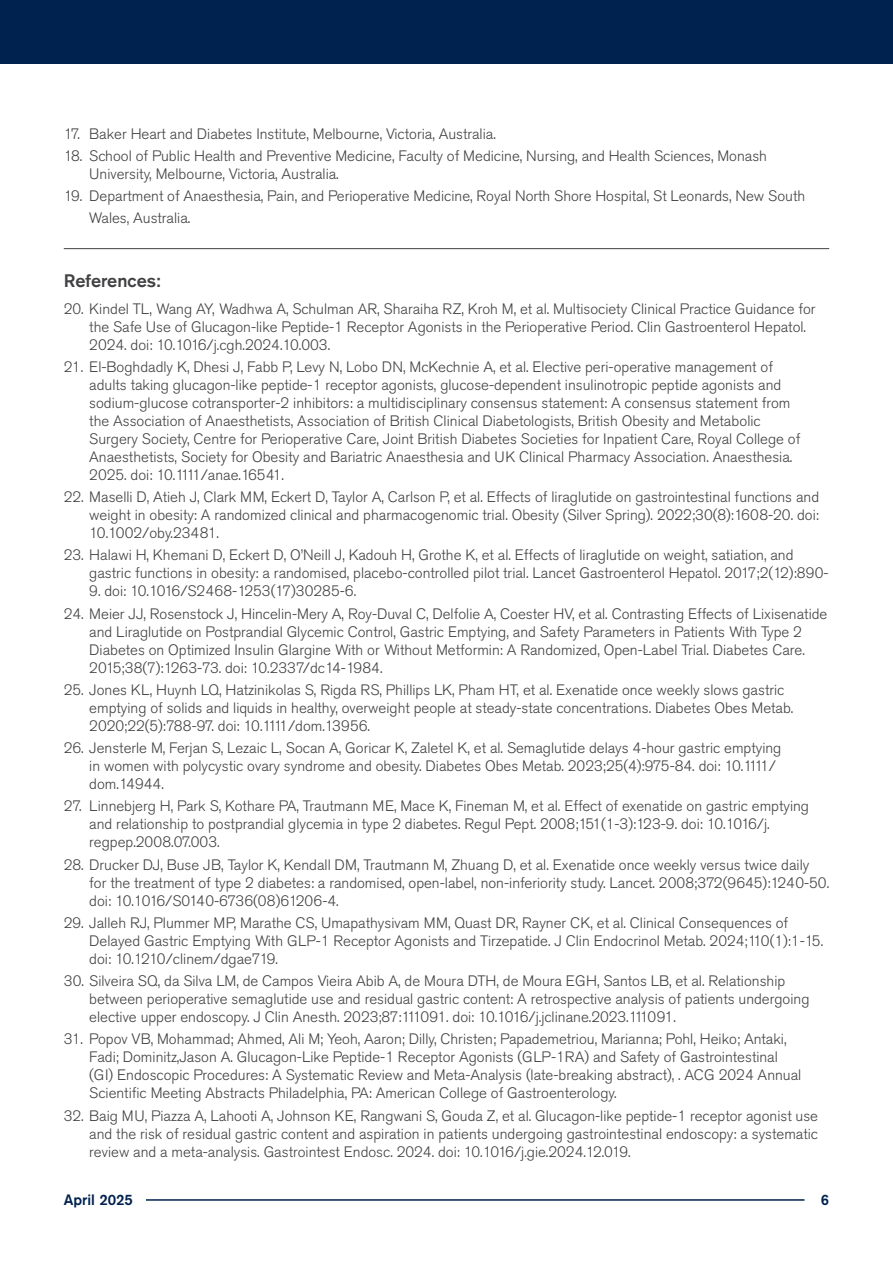
<style>
.page{position:relative;width:893px;height:1263px;background:#fff}
.page>*{position:absolute;margin:0;border:0;box-sizing:border-box;transform-origin:0 0}
.t1{font:500 18px "Akzidenz Grotesk Pro";color:#414042}
.t2{font:300 15px/18px "Akzidenz Grotesk Pro";color:#414042}
.t3{font:500 15px "Akzidenz Grotesk Pro";color:#00224f}
</style>
<div class="page">
<hr style="left:146px;top:1199px;width:658px;height:2px;background:#00224f">
<div style="left:0;top:0;width:893px;height:64px;background:#00224f"></div>
<hr style="left:64px;top:248px;width:765px;height:1px;background:#414042">
<p class="t2" style="left:64px;top:125px;width:434px">17. Baker Heart and Diabetes Institute, Melbourne, Victoria, Australia.</p>
<p class="t2" style="left:89px;top:147px;width:679px;text-indent:-26px">18. School of Public Health and Preventive Medicine, Faculty of Medicine, Nursing, and Health Sciences, Monash<br>University, Melbourne, Victoria, Australia.</p>
<p class="t2" style="left:89px;top:185px;width:717px;line-height:21.6px;text-indent:-26px">19. Department of Anaesthesia, Pain, and Perioperative Medicine, Royal North Shore Hospital, St Leonards, New South<br>Wales, Australia.</p>
<p class="t1" style="left:64px;top:269px;width:99px">References:</p>
<p class="t2" style="left:89px;top:299px;width:728px;text-indent:-26px">20. Kindel TL, Wang AY, Wadhwa A, Schulman AR, Sharaiha RZ, Kroh M, et al. Multisociety Clinical Practice Guidance for the Safe Use of Glucagon-like Peptide-1 Receptor Agonists in the Perioperative Period. Clin Gastroenterol Hepatol.<br>2024. doi: 10.1016/j.cgh.2024.10.003.</p>
<p class="t2" style="left:89px;top:358px;width:713px;text-indent:-26px">21. El-Boghdadly K, Dhesi J, Fabb P, Levy N, Lobo DN, McKechnie A, et al. Elective peri-operative management of adults taking glucagon-like peptide-1 receptor agonists, glucose-dependent insulinotropic peptide agonists and sodium-glucose cotransporter-2 inhibitors: a multidisciplinary consensus statement: A consensus statement from the Association of Anaesthetists, Association of British Clinical Diabetologists, British Obesity and Metabolic Surgery Society, Centre for Perioperative Care, Joint British Diabetes Societies for Inpatient Care, Royal College of Anaesthetists, Society for Obesity and Bariatric Anaesthesia and UK Clinical Pharmacy Association. Anaesthesia.<br>2025. doi: 10.1111/anae.16541.</p>
<p class="t2" style="left:89px;top:488px;width:731px;text-align:justify;text-indent:-26px">22. Maselli D, Atieh J, Clark MM, Eckert D, Taylor A, Carlson P, et al. Effects of liraglutide on gastrointestinal functions and weight in obesity: A randomized clinical and pharmacogenomic trial. Obesity (Silver Spring). 2022;30(8):1608-20. doi:<br>10.1002/oby.23481.</p>
<p class="t2" style="left:89px;top:546px;width:741px;text-indent:-26px">23. Halawi H, Khemani D, Eckert D, O’Neill J, Kadouh H, Grothe K, et al. Effects of liraglutide on weight, satiation, and gastric functions in obesity: a randomised, placebo-controlled pilot trial. Lancet Gastroenterol Hepatol. 2017;2(12):890-</p>
<p class="t2" style="left:89px;top:582px;width:268px">9. doi: 10.1016/S2468-1253(17)30285-6.</p>
<p class="t2" style="left:89px;top:604px;width:740px;text-indent:-26px">24. Meier JJ, Rosenstock J, Hincelin-Mery A, Roy-Duval C, Delfolie A, Coester HV, et al. Contrasting Effects of Lixisenatide and Liraglutide on Postprandial Glycemic Control, Gastric Emptying, and Safety Parameters in Patients With Type 2<br>Diabetes on Optimized Insulin Glargine With or Without Metformin: A Randomized, Open-Label Trial. Diabetes Care.<br>2015;38(7):1263-73. doi: 10.2337/dc14-1984.</p>
<p class="t2" style="left:89px;top:681px;width:706px;text-indent:-26px">25. Jones KL, Huynh LQ, Hatzinikolas S, Rigda RS, Phillips LK, Pham HT, et al. Exenatide once weekly slows gastric emptying of solids and liquids in healthy, overweight people at steady-state concentrations. Diabetes Obes Metab.<br>2020;22(5):788-97. doi: 10.1111/dom.13956.</p>
<p class="t2" style="left:89px;top:739px;width:694px;text-indent:-26px">26. Jensterle M, Ferjan S, Lezaic L, Socan A, Goricar K, Zaletel K, et al. Semaglutide delays 4-hour gastric emptying in women with polycystic ovary syndrome and obesity. Diabetes Obes Metab. 2023;25(4):975-84. doi: 10.1111/ dom.14944.</p>
<p class="t2" style="left:89px;top:797px;width:721px;text-indent:-26px">27. Linnebjerg H, Park S, Kothare PA, Trautmann ME, Mace K, Fineman M, et al. Effect of exenatide on gastric emptying and relationship to postprandial glycemia in type 2 diabetes. Regul Pept. 2008;151(1-3):123-9. doi: 10.1016/j. regpep.2008.07.003.</p>
<p class="t2" style="left:89px;top:855px;width:741px;text-indent:-26px">28. Drucker DJ, Buse JB, Taylor K, Kendall DM, Trautmann M, Zhuang D, et al. Exenatide once weekly versus twice daily for the treatment of type 2 diabetes: a randomised, open-label, non-inferiority study. Lancet. 2008;372(9645):1240-50. doi: 10.1016/S0140-6736(08)61206-4.</p>
<p class="t2" style="left:89px;top:914px;width:735px;text-indent:-26px">29. Jalleh RJ, Plummer MP, Marathe CS, Umapathysivam MM, Quast DR, Rayner CK, et al. Clinical Consequences of<br>Delayed Gastric Emptying With GLP-1 Receptor Agonists and Tirzepatide. J Clin Endocrinol Metab. 2024;110(1):1-15. doi: 10.1210/clinem/dgae719.</p>
<p class="t2" style="left:89px;top:972px;width:722px;text-indent:-26px">30. Silveira SQ, da Silva LM, de Campos Vieira Abib A, de Moura DTH, de Moura EGH, Santos LB, et al. Relationship between perioperative semaglutide use and residual gastric content: A retrospective analysis of patients undergoing elective upper endoscopy. J Clin Anesth. 2023;87:111091. doi: 10.1016/j.jclinane.2023.111091.</p>
<p class="t2" style="left:89px;top:1030px;width:714px;text-indent:-26px">31. Popov VB, Mohammad; Ahmed, Ali M; Yeoh, Aaron; Dilly, Christen; Papademetriou, Marianna; Pohl, Heiko; Antaki, Fadi; Dominitz,Jason A. Glucagon-Like Peptide-1 Receptor Agonists (GLP-1RA) and Safety of Gastrointestinal (GI) Endoscopic Procedures: A Systematic Review and Meta-Analysis (late-breaking abstract), . ACG 2024 Annual Scientific Meeting Abstracts Philadelphia, PA: American College of Gastroenterology.</p>
<p class="t2" style="left:89px;top:1106px;width:730px;text-align:justify;text-indent:-26px">32. Baig MU, Piazza A, Lahooti A, Johnson KE, Rangwani S, Gouda Z, et al. Glucagon-like peptide-1 receptor agonist use and the risk of residual gastric content and aspiration in patients undergoing gastrointestinal endoscopy: a systematic review and a meta-analysis. Gastrointest Endosc. 2024. doi: 10.1016/j.gie.2024.12.019.</p>
<p class="t3" style="left:64px;top:1190px;width:71px">April 2025</p>
<p class="t3" style="left:821px;top:1190px;width:10px">6</p>
</div>
